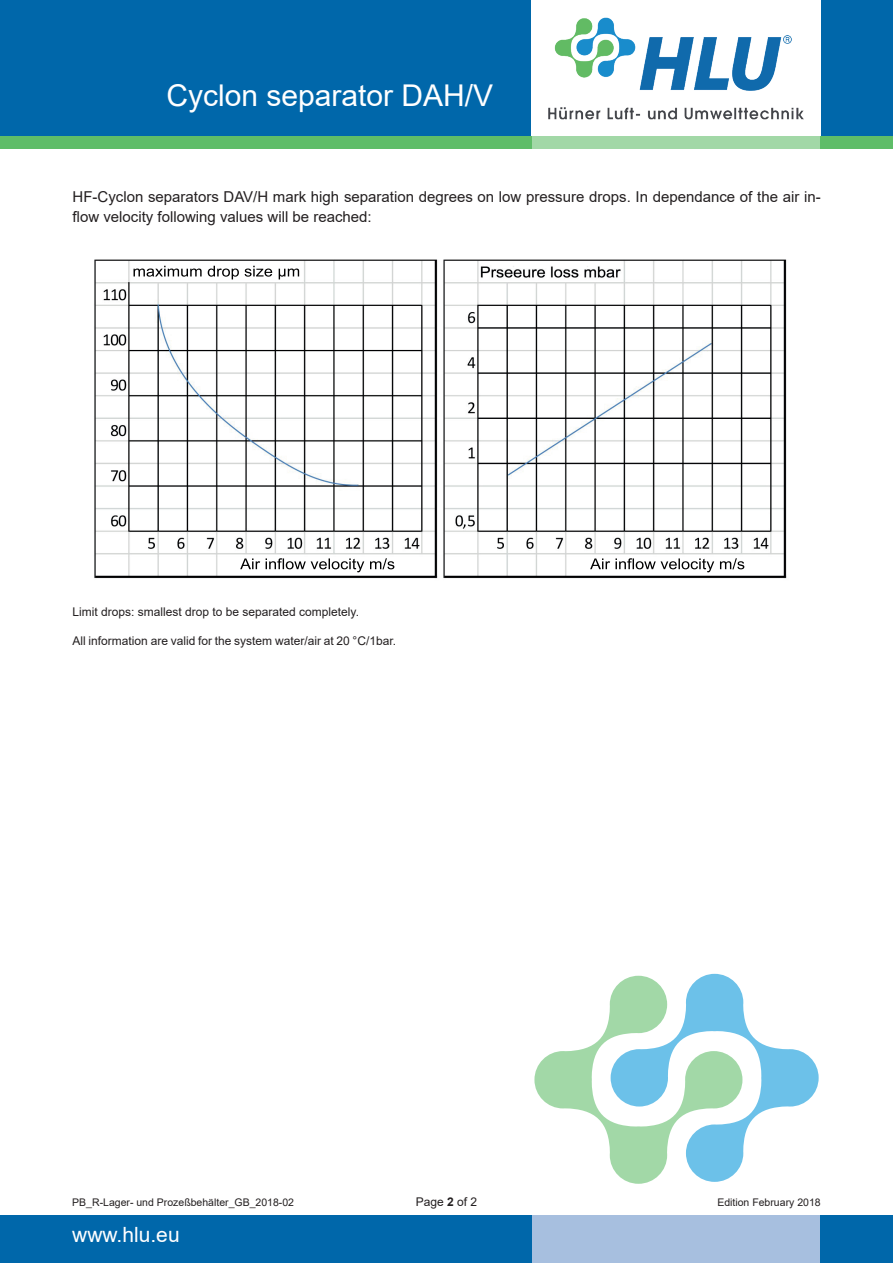
<style>
.page{position:relative;width:893px;height:1263px;background:#fff}
.page>*{position:absolute;margin:0;border:0;box-sizing:border-box;transform-origin:0 0}
.t1{font:30px "Arial";color:#fff}
.t2{font:21px "Arial";color:#fff}
.t3{font:15px/19.5px "Arial";color:#231f20}
.t4{font:12px "Arial";color:#231f20}
.t5{font:10.5px "Arial";color:#231f20}
.s1{font-weight:700}
</style>
<div class="page">
<div style="left:0;top:0;width:893px;height:136px;background:#0067aa"></div>
<div style="left:531px;top:0;width:290px;height:136px;background:#fff"></div>
<div style="left:0;top:136px;width:531px;height:13px;background:#5ebd68"></div>
<img style="left:548px;top:17px;width:256px;height:102px">
<div style="left:531px;top:136px;width:290px;height:13px;background:#a2d8a7"></div>
<div style="left:821px;top:136px;width:72px;height:13px;background:#5ebd68"></div>
<div style="left:531px;top:1215px;width:290px;height:48px;background:#a7bfdf"></div>
<div style="left:821px;top:1215px;width:72px;height:48px;background:#0067aa"></div>
<div style="left:0;top:1215px;width:531px;height:48px;background:#0067aa"></div>
<svg style="left:534px;top:974px;width:285px;height:210px"></svg>
<img style="left:94px;top:259px;width:693px;height:320px">
<h1 class="t1" style="left:166px;top:75px;width:328px">Cyclon separator DAH/V</h1>
<p class="t3" style="left:73px;top:187px;width:750px">HF-Cyclon separators DAV/H mark high separation degrees on low pressure drops. In dependance of the air in&shy;flow velocity following values will be reached:</p>
<p class="t4" style="left:73px;top:604px;width:288px">Limit drops: smallest drop to be separated completely.</p>
<p class="t4" style="left:73px;top:632px;width:325px">All information are valid for the system water/air at 20 °C/1bar.</p>
<p class="t5" style="left:72px;top:1195px;width:223px">PB_R-Lager- und Prozeßbehälter_GB_2018-02</p>
<p class="t4" style="left:416px;top:1193px;width:63px">Page <span class="s1">2</span> of 2</p>
<p class="t5" style="left:717px;top:1195px;width:105px">Edition February 2018</p>
<h2 class="t2" style="left:72px;top:1220px;width:109px">www.hlu.eu</h2>
</div>
